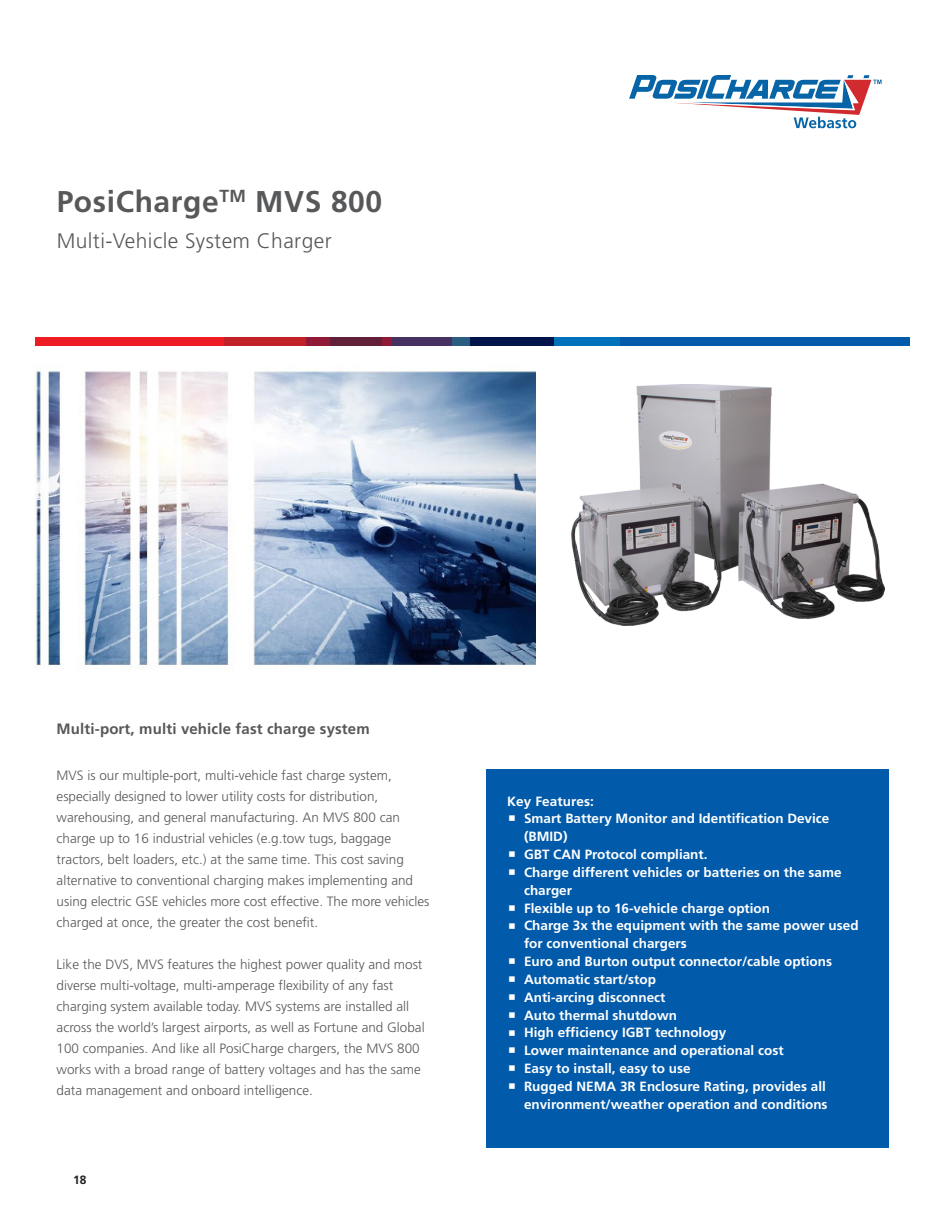
<style>
.page{position:relative;width:945px;height:1215px;background:#fff}
.page>*{position:absolute;margin:0;border:0;box-sizing:border-box;transform-origin:0 0}
.Headline_20pt{font:700 30px "Frutiger";letter-spacing:.02em;color:#57585a}
.Subline_14pt{font:300 21px "Frutiger";letter-spacing:.02em;color:#57585a}
.Copy_Paragraph{font:700 15px "Frutiger";letter-spacing:.01em;color:#57585a}
.Overline_Table_bold{font:300 13.5px/21px "Frutiger";color:#57585a}
.Copy{font:700 13.35px/17.9px "Frutiger";color:#fff}
.t1{font:700 12px "Frutiger";color:#231f20}
</style>
<div class="page">
<svg style="left:629px;top:75px;width:253px;height:53px"></svg>
<div style="left:35px;top:338px;width:189px;height:8px;background:#ee1d23"></div>
<div style="left:224px;top:338px;width:82px;height:8px;background:#c12027"></div>
<div style="left:306px;top:338px;width:25px;height:8px;background:#901938"></div>
<div style="left:331px;top:338px;width:51px;height:8px;background:#611f38"></div>
<div style="left:382px;top:338px;width:10px;height:8px;background:#901938"></div>
<div style="left:392px;top:338px;width:60px;height:8px;background:#453162"></div>
<div style="left:452px;top:338px;width:18px;height:8px;background:#2a5d80"></div>
<div style="left:470px;top:338px;width:85px;height:8px;background:#00134a"></div>
<div style="left:555px;top:338px;width:65px;height:8px;background:#0072bc"></div>
<div style="left:620px;top:338px;width:290px;height:8px;background:#015aaa"></div>
<img style="left:35px;top:371px;width:501px;height:295px">
<img style="left:571px;top:384px;width:313px;height:242px">
<div style="left:486px;top:769px;width:402px;height:379px;background:#015aaa"></div>
<p class="Headline_20pt" style="left:57px;top:183px;width:327px">PosiCharge<sup>TM</sup> MVS 800</p>
<p class="Subline_14pt" style="left:57px;top:228px;width:276px">Multi-Vehicle System Charger</p>
<p class="Copy_Paragraph" style="left:57px;top:719px;width:315px">Multi-port, multi vehicle fast charge system</p>
<p class="Overline_Table_bold" style="left:57px;top:765px;width:374px">MVS is our multiple-port, multi-vehicle fast charge system, especially designed to lower utility costs for distribution, warehousing, and general manufacturing. An MVS 800 can charge up to 16 industrial vehicles (e.g.tow tugs, baggage tractors, belt loaders, etc.) at the same time. This cost saving alternative to conventional charging makes implementing and using electric GSE vehicles more cost effective. The more vehicles charged at once, the greater the cost benefit.</p>
<p class="Overline_Table_bold" style="left:57px;top:954px;width:370px">Like the DVS, MVS features the highest power quality and most diverse multi-voltage, multi-amperage flexibility of any fast charging system available today. MVS systems are installed all across the world’s largest airports, as well as Fortune and Global 100 companies. And like all PosiCharge chargers, the MVS 800 works with a broad range of battery voltages and has the same data management and onboard intelligence.</p>
<p class="t1" style="left:73px;top:1172px;width:15px">18</p>
<p class="Copy" style="left:507px;top:792px;width:88px">Key Features:</p>
<p class="Copy" style="left:524px;top:810px;width:307px">Smart Battery Monitor and Identification Device (BMID)</p>
<p class="Copy" style="left:524px;top:846px;width:185px">GBT CAN Protocol compliant.</p>
<p class="Copy" style="left:524px;top:863px;width:319px">Charge different vehicles or batteries on the same charger</p>
<p class="Copy" style="left:524px;top:899px;width:248px">Flexible up to 16-vehicle charge option</p>
<p class="Copy" style="left:524px;top:917px;width:336px">Charge 3x the equipment with the same power used for conventional chargers</p>
<p class="Copy" style="left:524px;top:953px;width:310px">Euro and Burton output connector/cable options</p>
<p class="Copy" style="left:524px;top:970px;width:134px">Automatic start/stop</p>
<p class="Copy" style="left:524px;top:988px;width:143px">Anti-arcing disconnect</p>
<p class="Copy" style="left:524px;top:1006px;width:155px">Auto thermal shutdown</p>
<p class="Copy" style="left:524px;top:1024px;width:204px">High efficiency IGBT technology</p>
<p class="Copy" style="left:524px;top:1042px;width:261px">Lower maintenance and operational cost</p>
<p class="Copy" style="left:524px;top:1060px;width:168px">Easy to install, easy to use</p>
<p class="Copy" style="left:524px;top:1077px;width:305px">Rugged NEMA 3R Enclosure Rating, provides all environment/weather operation and conditions</p>
</div>
